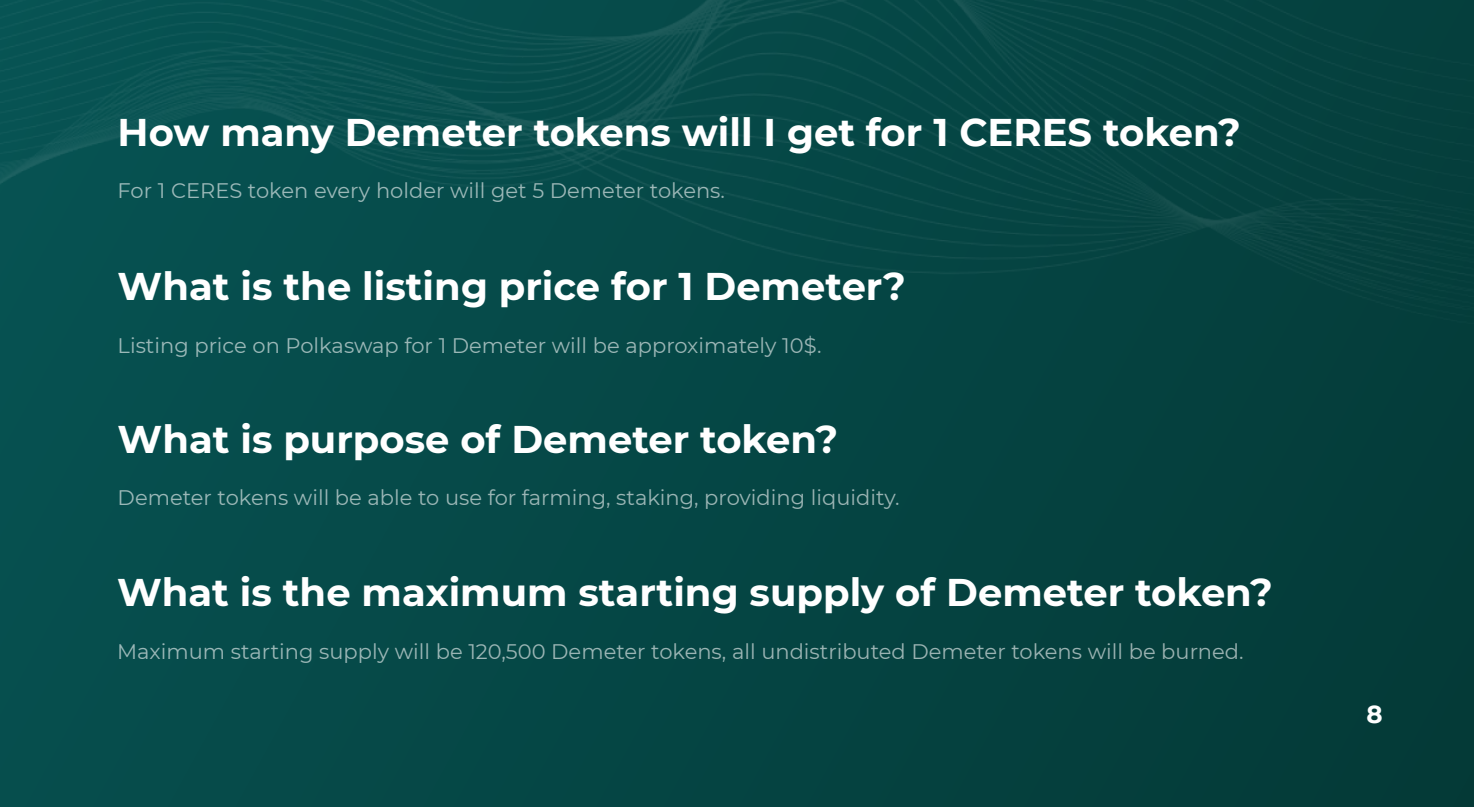
<style>
.page{position:relative;width:1474px;height:807px;background:#fff}
.page>*{position:absolute;margin:0;border:0;box-sizing:border-box;transform-origin:0 0}
.t1{font:700 38.5px "Montserrat";color:#fff}
.t2{font:700 24.5px "Montserrat";color:#fff}
.t3{font:21px "Montserrat";color:rgb(255 255 255/.6)}
</style>
<div class="page">
<div style="left:0;top:0;width:1473px;height:806px;background:#054544"></div>
<img style="left:0;top:0;width:1462px;height:329px">
<h1 class="t1" style="left:118px;top:108px;width:1124px">How many Demeter tokens will I get for 1 CERES token?</h1>
<p class="t3" style="left:118px;top:178px;width:609px">For 1 CERES token every holder will get 5 Demeter tokens.</p>
<h1 class="t1" style="left:118px;top:263px;width:789px">What is the listing price for 1 Demeter?</h1>
<p class="t3" style="left:118px;top:332px;width:705px">Listing price on Polkaswap for 1 Demeter will be approximately 10$.</p>
<h1 class="t1" style="left:118px;top:416px;width:722px">What is purpose of Demeter token?</h1>
<p class="t3" style="left:118px;top:485px;width:783px">Demeter tokens will be able to use for farming, staking, providing liquidity.</p>
<h1 class="t1" style="left:117px;top:568px;width:1157px">What is the maximum starting supply of Demeter token?</h1>
<p class="t3" style="left:117px;top:639px;width:1128px">Maximum starting supply will be 120,500 Demeter tokens, all undistributed Demeter tokens will be burned.</p>
<p class="t2" style="left:1366px;top:699px;width:18px">8</p>
</div>
